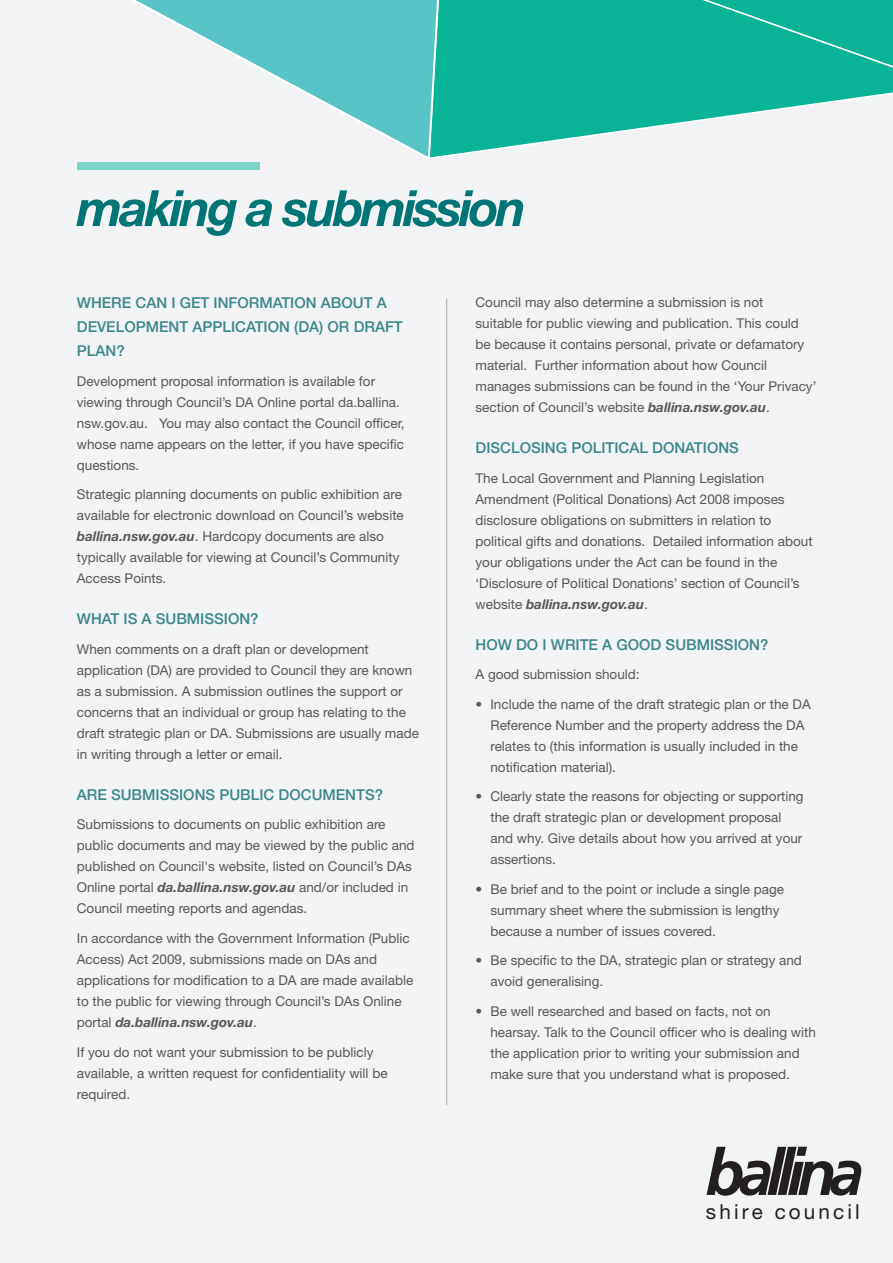
<style>
.page{position:relative;width:893px;height:1263px;background:#f2f3f4}
.page>*{position:absolute;margin:0;border:0;box-sizing:border-box;transform-origin:0 0}
.t1{font:italic 700 50.1px "Helvetica Neue LT Std";letter-spacing:-.06em;color:#017575}
.t2{font:20.7px "Helvetica Neue";letter-spacing:.15em;color:#231f20}
.t3{font:500 15px/24px "Helvetica Neue LT Std";color:#3c878a}
.t4{font:13.5px/21px "Helvetica Neue LT Std";color:#57585a}
.s1{font-weight:700;font-style:italic}
</style>
<div class="page">
<div style="left:77px;top:163px;width:183px;height:7px;background:#7dd3c5"></div>
<svg style="left:445px;top:0;width:448px;height:156px"></svg>
<svg style="left:133px;top:0;width:312px;height:159px"></svg>
<hr style="left:446px;top:299px;width:1px;height:806px;background:#a8a9ad">
<svg style="left:707px;top:1147px;width:155px;height:49px"></svg>
<h1 class="t1" style="left:77px;top:177px;width:451px">making a submission</h1>
<p class="t3" style="left:77px;top:291px;width:327px">WHERE CAN I GET INFORMATION ABOUT A<br>DEVELOPMENT APPLICATION (DA) OR DRAFT<br>PLAN?</p>
<p class="t4" style="left:77px;top:370px;width:329px">Development proposal information is available for viewing through Council’s DA Online portal da.ballina. nsw.gov.au. You may also contact the Council officer, whose name appears on the letter, if you have specific questions.</p>
<p class="t4" style="left:77px;top:484px;width:328px">Strategic planning documents on public exhibition are available for electronic download on Council’s website <span class="s1">ballina.nsw.gov.au</span>. Hardcopy documents are also typically available for viewing at Council’s Community Access Points.</p>
<p class="t3" style="left:77px;top:607px;width:183px">WHAT IS A SUBMISSION?</p>
<p class="t4" style="left:77px;top:638px;width:344px">When comments on a draft plan or development application (DA) are provided to Council they are known as a submission. A submission outlines the support or concerns that an individual or group has relating to the draft strategic plan or DA. Submissions are usually made in writing through a letter or email.</p>
<p class="t3" style="left:77px;top:782px;width:308px">ARE SUBMISSIONS PUBLIC DOCUMENTS?</p>
<p class="t4" style="left:77px;top:814px;width:339px">Submissions to documents on public exhibition are public documents and may be viewed by the public and published on Council's website, listed on Council’s DAs Online portal <span class="s1">da.ballina.nsw.gov.au</span> and/or included in Council meeting reports and agendas.</p>
<p class="t4" style="left:77px;top:927px;width:338px">In accordance with the Government Information (Public Access) Act 2009, submissions made on DAs and applications for modification to a DA are made available to the public for viewing through Council’s DAs Online portal <span class="s1">da.ballina.nsw.gov.au</span>.</p>
<p class="t4" style="left:77px;top:1041px;width:312px">If you do not want your submission to be publicly available, a written request for confidentiality will be required.</p>
<p class="t4" style="left:476px;top:292px;width:342px">Council may also determine a submission is not<br>suitable for public viewing and publication. This could be because it contains personal, private or defamatory material. Further information about how Council manages submissions can be found in the ‘Your Privacy’ section of Council’s website <span class="s1">ballina.nsw.gov.au</span>.</p>
<p class="t3" style="left:475px;top:436px;width:265px">DISCLOSING POLITICAL DONATIONS</p>
<p class="t4" style="left:475px;top:467px;width:339px">The Local Government and Planning Legislation Amendment (Political Donations) Act 2008 imposes disclosure obligations on submitters in relation to political gifts and donations. Detailed information about your obligations under the Act can be found in the ‘Disclosure of Political Donations’ section of Council’s website <span class="s1">ballina.nsw.gov.au</span>.</p>
<p class="t3" style="left:475px;top:632px;width:294px">HOW DO I WRITE A GOOD SUBMISSION?</p>
<p class="t4" style="left:475px;top:664px;width:166px">A good submission should:</p>
<p class="t4" style="left:490px;top:693px;width:322px;text-indent:-15px">• Include the name of the draft strategic plan or the DA Reference Number and the property address the DA relates to (this information is usually included in the notification material).</p>
<p class="t4" style="left:490px;top:786px;width:315px;text-indent:-15px">• Clearly state the reasons for objecting or supporting the draft strategic plan or development proposal and why. Give details about how you arrived at your assertions.</p>
<p class="t4" style="left:490px;top:878px;width:295px;text-indent:-15px">• Be brief and to the point or include a single page summary sheet where the submission is lengthy because a number of issues covered.</p>
<p class="t4" style="left:490px;top:950px;width:313px;text-indent:-15px">• Be specific to the DA, strategic plan or strategy and avoid generalising.</p>
<p class="t4" style="left:490px;top:1000px;width:327px;text-indent:-15px">• Be well researched and based on facts, not on hearsay. Talk to the Council officer who is dealing with the application prior to writing your submission and make sure that you understand what is proposed.</p>
<h2 class="t2" style="left:706px;top:1199px;width:155px">shire council</h2>
</div>
